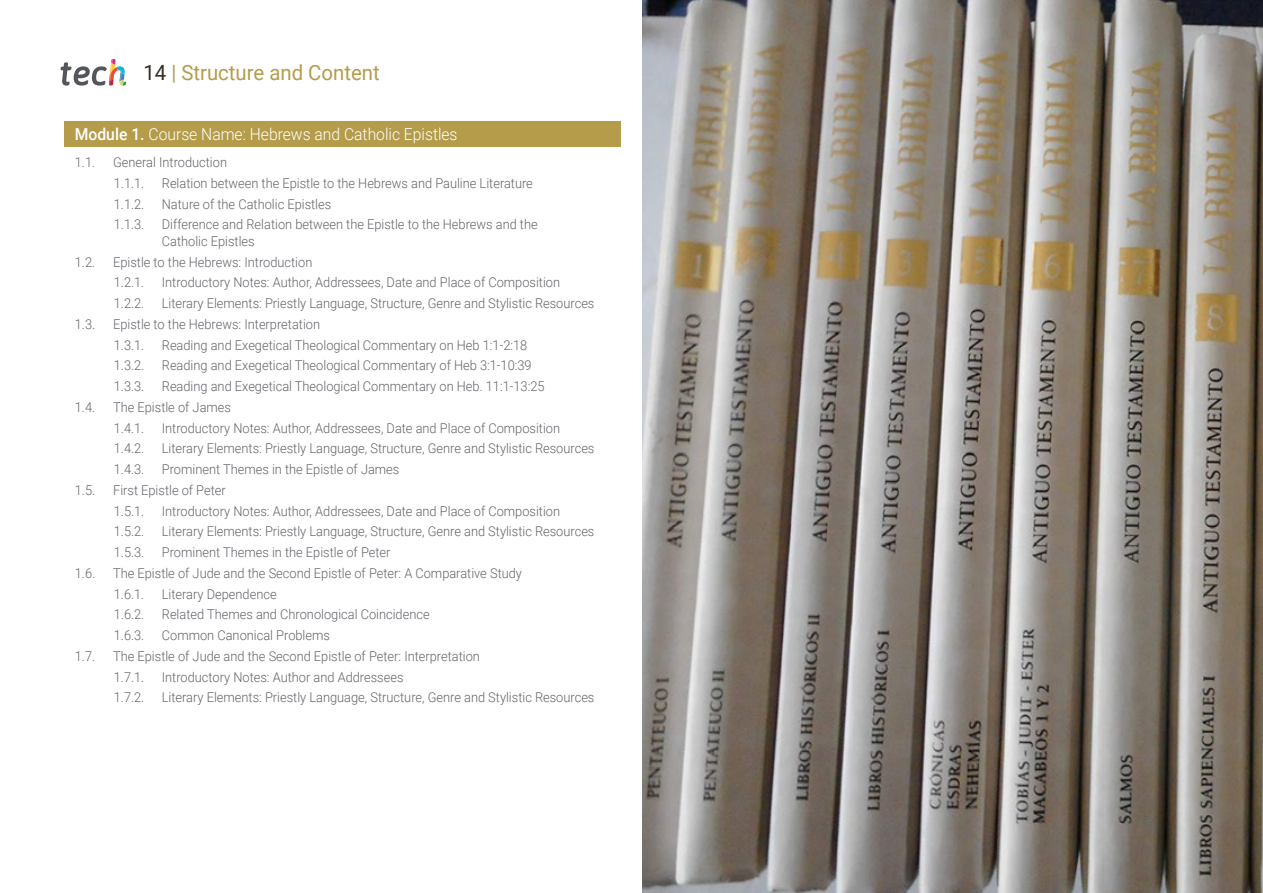
<style>
.page{position:relative;width:1263px;height:893px;background:#fff}
.page>*{position:absolute;margin:0;border:0;box-sizing:border-box;transform-origin:0 0}
.t1{font:21px "Roboto";color:#b49c4b}
.t2{font:300 16.5px "Roboto";color:#fff;scale:.95 1}
.t3{font:300 13.5px/20.7px "Roboto";color:#61646a;scale:.95 1}
.s1{color:#312e20}
.s2{font-weight:500}
</style>
<div class="page">
<div style="left:64px;top:121px;width:557px;height:25px;background:#b49c4b"></div>
<svg style="left:61px;top:59px;width:65px;height:27px"></svg>
<img style="left:642px;top:0;width:621px;height:893px">
<h1 class="t1" style="left:144px;top:57px;width:238px"><span class="s1">14</span> | Structure and Content</h1>
<p class="t2" style="left:75px;top:123px;width:404px"><span class="s2">Module 1.</span> Course Name: Hebrews and Catholic Epistles</p>
<p class="t3" style="left:75px;top:151px;width:23px">1.1.</p>
<p class="t3" style="left:113px;top:151px;width:121px">General Introduction<br>1.1.1.</p>
<p class="t3" style="left:162px;top:172px;width:392px">Relation between the Epistle to the Hebrews and Pauline Literature</p>
<p class="t3" style="left:114px;top:193px;width:34px">1.1.2.</p>
<p class="t3" style="left:162px;top:193px;width:180px">Nature of the Catholic Epistles</p>
<p class="t3" style="left:114px;top:214px;width:34px">1.1.3.</p>
<p class="t3" style="left:162px;top:216px;width:397px;line-height:16.5px">Difference and Relation between the Epistle to the Hebrews and the<br>Catholic Epistles</p>
<p class="t3" style="left:75px;top:251px;width:23px">1.2.</p>
<p class="t3" style="left:113px;top:251px;width:211px">Epistle to the Hebrews: Introduction<br>1.2.1.</p>
<p class="t3" style="left:162px;top:272px;width:421px">Introductory Notes: Author, Addressees, Date and Place of Composition</p>
<p class="t3" style="left:114px;top:292px;width:34px">1.2.2.</p>
<p class="t3" style="left:162px;top:292px;width:457px">Literary Elements: Priestly Language, Structure, Genre and Stylistic Resources</p>
<p class="t3" style="left:75px;top:313px;width:23px">1.3.</p>
<p class="t3" style="left:113px;top:313px;width:219px">Epistle to the Hebrews: Interpretation<br>1.3.1.</p>
<p class="t3" style="left:162px;top:334px;width:386px">Reading and Exegetical Theological Commentary on Heb 1:1-2:18</p>
<p class="t3" style="left:114px;top:355px;width:34px">1.3.2.</p>
<p class="t3" style="left:162px;top:355px;width:391px">Reading and Exegetical Theological Commentary of Heb 3:1-10:39</p>
<p class="t3" style="left:114px;top:375px;width:34px">1.3.3.</p>
<p class="t3" style="left:162px;top:375px;width:404px">Reading and Exegetical Theological Commentary on Heb. 11:1-13:25</p>
<p class="t3" style="left:75px;top:396px;width:23px">1.4.</p>
<p class="t3" style="left:113px;top:396px;width:126px">The Epistle of James<br>1.4.1.</p>
<p class="t3" style="left:162px;top:417px;width:421px">Introductory Notes: Author, Addressees, Date and Place of Composition</p>
<p class="t3" style="left:114px;top:438px;width:34px">1.4.2.</p>
<p class="t3" style="left:162px;top:438px;width:457px">Literary Elements: Priestly Language, Structure, Genre and Stylistic Resources</p>
<p class="t3" style="left:114px;top:458px;width:34px">1.4.3.</p>
<p class="t3" style="left:162px;top:458px;width:252px">Prominent Themes in the Epistle of James</p>
<p class="t3" style="left:75px;top:479px;width:23px">1.5.</p>
<p class="t3" style="left:113px;top:479px;width:120px">First Epistle of Peter<br>1.5.1.</p>
<p class="t3" style="left:162px;top:500px;width:421px">Introductory Notes: Author, Addressees, Date and Place of Composition</p>
<p class="t3" style="left:114px;top:521px;width:34px">1.5.2.</p>
<p class="t3" style="left:162px;top:521px;width:457px">Literary Elements: Priestly Language, Structure, Genre and Stylistic Resources</p>
<p class="t3" style="left:114px;top:541px;width:34px">1.5.3.</p>
<p class="t3" style="left:162px;top:541px;width:242px">Prominent Themes in the Epistle of Peter</p>
<p class="t3" style="left:75px;top:562px;width:23px">1.6.</p>
<p class="t3" style="left:113px;top:562px;width:432px">The Epistle of Jude and the Second Epistle of Peter: A Comparative Study<br>1.6.1.</p>
<p class="t3" style="left:162px;top:583px;width:122px">Literary Dependence</p>
<p class="t3" style="left:114px;top:604px;width:34px">1.6.2.</p>
<p class="t3" style="left:162px;top:604px;width:283px">Related Themes and Chronological Coincidence</p>
<p class="t3" style="left:114px;top:624px;width:34px">1.6.3.</p>
<p class="t3" style="left:162px;top:624px;width:178px">Common Canonical Problems</p>
<p class="t3" style="left:75px;top:645px;width:23px">1.7.</p>
<p class="t3" style="left:113px;top:645px;width:388px">The Epistle of Jude and the Second Epistle of Peter: Interpretation<br>1.7.1.</p>
<p class="t3" style="left:162px;top:666px;width:256px">Introductory Notes: Author and Addressees</p>
<p class="t3" style="left:114px;top:687px;width:34px">1.7.2.</p>
<p class="t3" style="left:162px;top:687px;width:457px">Literary Elements: Priestly Language, Structure, Genre and Stylistic Resources</p>
</div>
